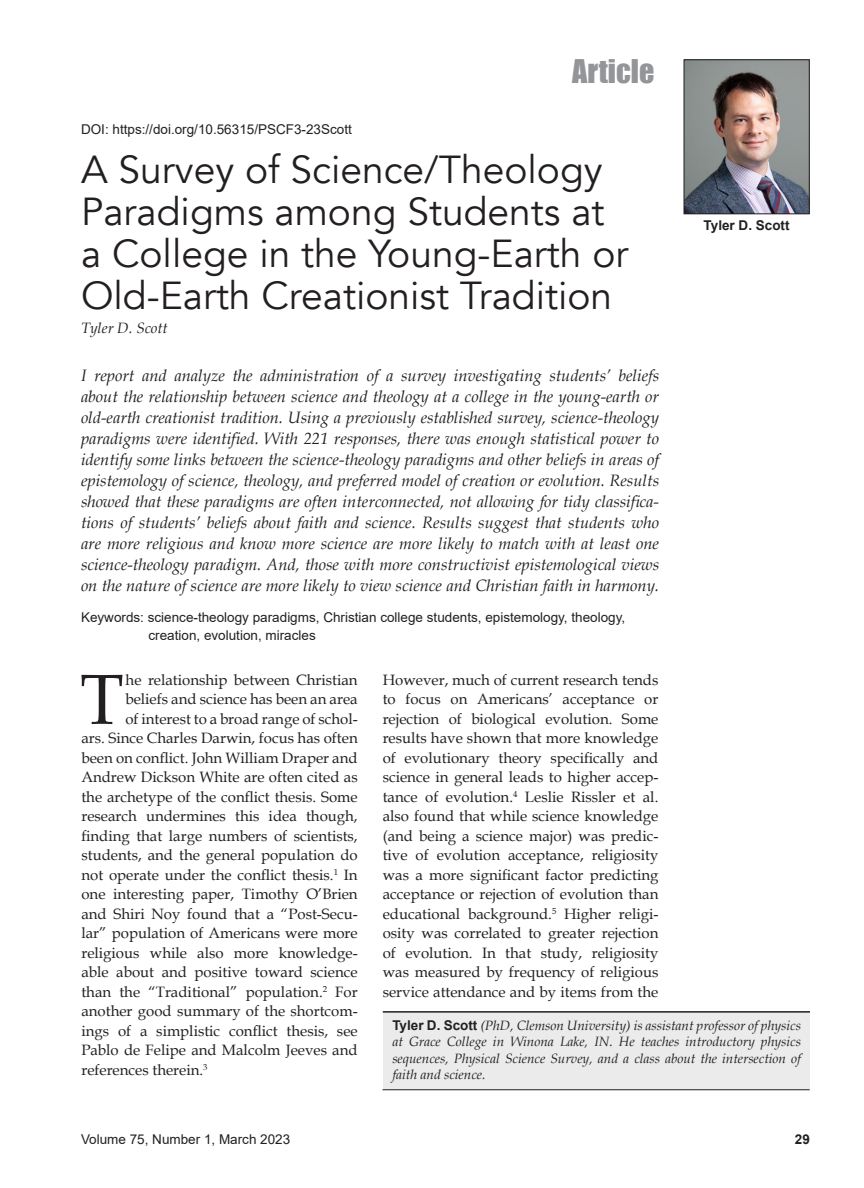
<style>
.page{position:relative;width:864px;height:1188px;background:#fff}
.page>*{position:absolute;margin:0;border:0;box-sizing:border-box;transform-origin:0 0}
.t1{font:70.8px "Book Antiqua";color:#231f20}
.t2{font:39px/42px "Avenir";color:#231f20}
.t3{font:30px "Impact";color:#939598}
.t4{font:italic 16.5px/21px "Book Antiqua";color:#231f20;text-align:justify}
.t5{font:15px/19.5px "Book Antiqua";color:#231f20;text-align:justify}
.t6{font:italic 15px "Book Antiqua";color:#231f20}
.t7{font:italic 13.5px/16.5px "Book Antiqua";color:#231f20;text-align:justify}
.t8{font:13.5px/18px "Arial";color:#231f20}
.t9{font:700 13.5px "Arial";color:#231f20}
.s1{font-family:"Arial";font-weight:700;font-style:normal}
</style>
<div class="page">
<div style="left:383px;top:1011px;width:427px;height:79px;background:#ebebeb"></div>
<hr style="left:383px;top:1011px;width:427px;height:2px;background:#231f20">
<hr style="left:382px;top:1089px;width:428px;height:1px;background:#231f20">
<img style="left:686px;top:62px;width:121px;height:150px">
<div style="left:684px;top:60px;width:125px;height:154px;border:1px solid #231f20"></div>
<h3 class="t3" style="left:572px;top:48px;width:84px">Article</h3>
<p class="t8" style="left:81px;top:120px;width:272px">DOI: https://doi.org/10.56315/PSCF3-23Scott</p>
<h2 class="t2" style="left:81px;top:149px;width:549px">A Survey of Science/Theology<br>Paradigms among Students at a College in the Young-Earth or<br>Old-Earth Creationist Tradition</h2>
<p class="t6" style="left:81px;top:317px;width:88px">Tyler D. Scott</p>
<p class="t4" style="left:81px;top:364px;width:580px">I report and analyze the administration of a survey investigating students’ beliefs about the relationship between science and theology at a college in the young-earth or old-earth creationist tradition. Using a previously established survey, science-theology paradigms were identified. With 221 responses, there was enough statistical power to identify some links between the science-theology paradigms and other beliefs in areas of epistemology of science, theology, and preferred model of creation or evolution. Results showed that these paradigms are often interconnected, not allowing for tidy classifica&shy;tions of students’ beliefs about faith and science. Results suggest that students who are more religious and know more science are more likely to match with at least one science-theology paradigm. And, those with more constructivist epistemological views on the nature of science are more likely to view science and Christian faith in harmony.</p>
<p class="t8" style="left:148px;top:608px;width:478px;text-indent:-68px">Keywords: science-theology paradigms, Christian college students, epistemology, theology, creation, evolution, miracles</p>
<h1 class="t1" style="left:80px;top:650px;width:45px">T</h1>
<p class="t5" style="left:125px;top:670px;width:234px">he relationship between Christian</p>
<p class="t9" style="left:704px;top:216px;width:88px">Tyler D. Scott</p>
<p class="t5" style="left:383px;top:670px;width:277px">However, much of current research tends to focus on Americans’ acceptance or rejection of biological evolution. Some results have shown that more knowledge of evolutionary theory specifically and science in general leads to higher accep&shy;tance of evolution.<sup>4</sup> Leslie Rissler et al. also found that while science knowledge (and being a science major) was predic&shy;tive of evolution acceptance, religiosity was a more significant factor predicting acceptance or rejection of evolution than educational background.<sup>5</sup> Higher religi&shy;osity was correlated to greater rejection of evolution. In that study, religiosity was measured by frequency of religious service attendance and by items from the</p>
<p class="t5" style="left:125px;top:689px;width:234px">beliefs and science has been an area</p>
<p class="t5" style="left:125px;top:709px;width:234px">of interest to a broad range of schol-</p>
<p class="t5" style="left:81px;top:728px;width:278px">ars. Since Charles Darwin, focus has often</p>
<p class="t5" style="left:81px;top:748px;width:278px">been on conflict. John William Draper and</p>
<p class="t5" style="left:81px;top:767px;width:278px">Andrew Dickson White are often cited as</p>
<p class="t5" style="left:81px;top:787px;width:278px">the archetype of the conflict thesis. Some</p>
<p class="t5" style="left:81px;top:806px;width:278px">research undermines this idea though,</p>
<p class="t5" style="left:81px;top:826px;width:278px">finding that large numbers of scientists,</p>
<p class="t5" style="left:81px;top:845px;width:278px">students, and the general population do</p>
<p class="t5" style="left:81px;top:865px;width:278px">not operate under the conflict thesis.<sup>1</sup> In</p>
<p class="t5" style="left:81px;top:884px;width:278px">one interesting paper, Timothy O’Brien</p>
<p class="t5" style="left:81px;top:904px;width:278px">and Shiri Noy found that a “Post-Secu-</p>
<p class="t5" style="left:81px;top:923px;width:278px">lar” population of Americans were more</p>
<p class="t5" style="left:81px;top:943px;width:278px">religious while also more knowledge-</p>
<p class="t5" style="left:81px;top:962px;width:278px">able about and positive toward science</p>
<p class="t5" style="left:81px;top:982px;width:278px">than the “Traditional” population.<sup>2</sup> For</p>
<p class="t5" style="left:81px;top:1001px;width:278px">another good summary of the shortcom-</p>
<p class="t5" style="left:81px;top:1021px;width:278px">ings of a simplistic conflict thesis, see</p>
<p class="t5" style="left:81px;top:1040px;width:278px">Pablo de Felipe and Malcolm Jeeves and</p>
<p class="t5" style="left:81px;top:1060px;width:128px">references therein.<sup>3</sup></p>
<p class="t7" style="left:392px;top:1017px;width:410px"><span class="s1">Tyler D. Scott</span> (PhD, Clemson University) is assistant professor of physics at Grace College in Winona Lake, IN. He teaches introductory physics sequences, Physical Science Survey, and a class about the intersection of faith and science.</p>
<p class="t8" style="left:81px;top:1130px;width:211px">Volume 75, Number 1, March 2023</p>
<p class="t9" style="left:795px;top:1130px;width:17px">29</p>
</div>
